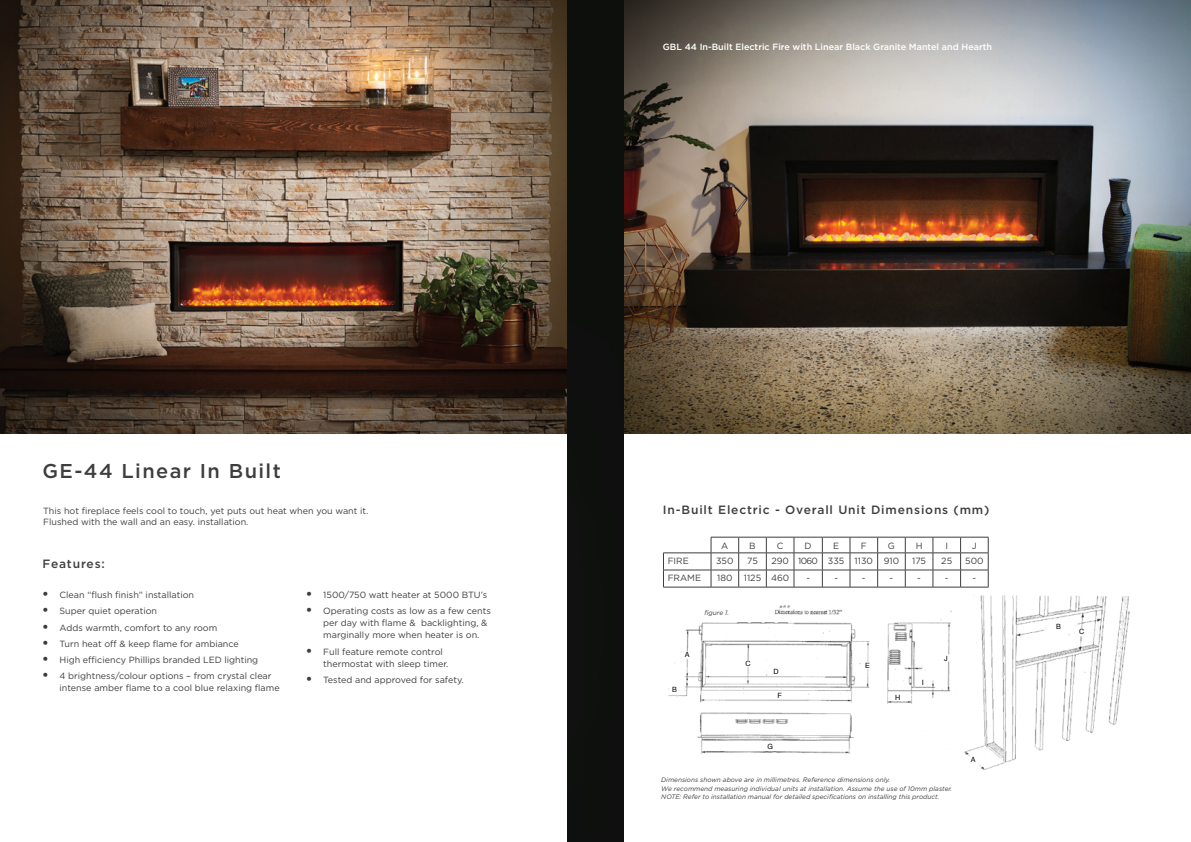
<style>
.page{position:relative;width:1191px;height:842px;background:#fff}
.page>*{position:absolute;margin:0;border:0;box-sizing:border-box;transform-origin:0 0}
.Title__product_name{font:500 20px "Gotham";letter-spacing:.07em;color:#3e3e3f}
.Sub-title{font:500 12px "Gotham";letter-spacing:.07em;color:#3e3e3f}
.t1{font:11.7px "Helvetica";color:#231f20}
.Img_caption{font:9px/12px "Gotham";color:#3e3e3f}
.Img_caption-2{font:500 9px "Gotham";color:#fff}
.t2{font:7.2px "Helvetica";color:#000}
.footnote{font:italic 6.5px/8.5px "Gotham";color:#3e3e3f}
.s1{font-weight:900;font-size:12px}
</style>
<div class="page">
<img style="left:0;top:0;width:1191px;height:434px">
<img style="left:668px;top:605px;width:284px;height:149px">
<img style="left:963px;top:595px;width:167px;height:175px">
<div style="left:567px;top:0;width:57px;height:842px;background:#0e0f0e"></div>
<hr style="left:663px;top:553px;width:48px;height:1px;background:#3e3e3f">
<hr style="left:663px;top:570px;width:48px;height:1px;background:#3e3e3f">
<svg style="left:663px;top:553px;width:1px;height:34px"></svg>
<hr style="left:663px;top:587px;width:48px;height:1px;background:#3e3e3f">
<svg style="left:711px;top:537px;width:278px;height:51px"></svg>
<p class="Title__product_name" style="left:43px;top:458px;width:240px">GE-44 Linear In Built</p>
<p class="Img_caption" style="left:43px;top:505px;width:327px;line-height:11px">This hot fireplace feels cool to touch, yet puts out heat when you want it.<br>Flushed with the wall and an easy. installation.</p>
<p class="Sub-title" style="left:43px;top:556px;width:64px">Features:</p>
<p class="Img_caption" style="left:43px;top:589px;width:153px"><span class="s1">•</span> Clean “flush finish” installation</p>
<p class="Img_caption" style="left:43px;top:605px;width:116px"><span class="s1">•</span> Super quiet operation</p>
<p class="Img_caption" style="left:43px;top:621px;width:176px"><span class="s1">•</span> Adds warmth, comfort to any room</p>
<p class="Img_caption" style="left:43px;top:637px;width:198px"><span class="s1">•</span> Turn heat off &amp; keep flame for ambiance</p>
<p class="Img_caption" style="left:43px;top:654px;width:217px"><span class="s1">•</span> High efficiency Phillips branded LED lighting</p>
<p class="Img_caption" style="left:60px;top:670px;width:222px;text-indent:-17px"><span class="s1">•</span> 4 brightness/colour options – from crystal clear intense amber flame to a cool blue relaxing flame</p>
<p class="Img_caption" style="left:306px;top:589px;width:182px"><span class="s1">•</span> 1500/750 watt heater at 5000 BTU’s</p>
<p class="Img_caption" style="left:323px;top:605px;width:169px;text-indent:-17px"><span class="s1">•</span> Operating costs as low as a few cents per day with flame &amp; backlighting, &amp; marginally more when heater is on.</p>
<p class="Img_caption" style="left:323px;top:645px;width:127px;text-indent:-17px"><span class="s1">•</span> Full feature remote control thermostat with sleep timer.</p>
<p class="Img_caption" style="left:306px;top:673px;width:159px"><span class="s1">•</span> Tested and approved for safety.</p>
<p class="Img_caption-2" style="left:663px;top:41px;width:331px">GBL 44 In-Built Electric Fire with Linear Black Granite Mantel and Hearth</p>
<p class="Sub-title" style="left:663px;top:502px;width:328px">In-Built Electric - Overall Unit Dimensions (mm)</p>
<p class="Img_caption" style="left:721px;top:539px;width:9px">A</p>
<p class="Img_caption" style="left:749px;top:539px;width:8px">B</p>
<p class="Img_caption" style="left:777px;top:539px;width:8px">C</p>
<p class="Img_caption" style="left:804px;top:539px;width:9px">D</p>
<p class="Img_caption" style="left:833px;top:539px;width:8px">E</p>
<p class="Img_caption" style="left:861px;top:539px;width:7px">F</p>
<p class="Img_caption" style="left:888px;top:539px;width:9px">G</p>
<p class="Img_caption" style="left:915px;top:539px;width:8px">H</p>
<p class="Img_caption" style="left:945px;top:539px;width:4px">I</p>
<p class="Img_caption" style="left:972px;top:539px;width:6px">J</p>
<p class="Img_caption" style="left:667px;top:555px;width:23px">FIRE</p>
<p class="Img_caption" style="left:716px;top:555px;width:19px">350</p>
<p class="Img_caption" style="left:747px;top:555px;width:12px">75</p>
<p class="Img_caption" style="left:771px;top:555px;width:19px">290</p>
<p class="Img_caption" style="left:798px;top:555px;width:21px">1060</p>
<p class="Img_caption" style="left:828px;top:555px;width:18px">335</p>
<p class="Img_caption" style="left:854px;top:555px;width:20px">1130</p>
<p class="Img_caption" style="left:883px;top:555px;width:17px">910</p>
<p class="Img_caption" style="left:912px;top:555px;width:15px">175</p>
<p class="Img_caption" style="left:941px;top:555px;width:12px">25</p>
<p class="Img_caption" style="left:965px;top:555px;width:20px">500</p>
<p class="Img_caption" style="left:667px;top:572px;width:35px">FRAME</p>
<p class="Img_caption" style="left:717px;top:572px;width:17px">180</p>
<p class="Img_caption" style="left:744px;top:572px;width:19px">1125</p>
<p class="Img_caption" style="left:771px;top:572px;width:20px">460</p>
<p class="Img_caption" style="left:806px;top:572px;width:5px">-</p>
<p class="Img_caption" style="left:834px;top:572px;width:5px">-</p>
<p class="Img_caption" style="left:862px;top:572px;width:5px">-</p>
<p class="Img_caption" style="left:889px;top:572px;width:5px">-</p>
<p class="Img_caption" style="left:917px;top:572px;width:5px">-</p>
<p class="Img_caption" style="left:945px;top:572px;width:5px">-</p>
<p class="Img_caption" style="left:972px;top:572px;width:5px">-</p>
<p class="footnote" style="left:704px;top:608px;width:26px">figure 1.</p>
<p class="t1" style="left:673px;top:647px;width:21px">350<sup>A</sup></p>
<p class="t2" style="left:672px;top:684px;width:6px">B</p>
<p class="t2" style="left:745px;top:658px;width:7px">C</p>
<p class="t2" style="left:773px;top:666px;width:7px">D</p>
<p class="t2" style="left:777px;top:690px;width:6px">F</p>
<p class="t2" style="left:767px;top:741px;width:7px">G</p>
<p class="t2" style="left:865px;top:659px;width:6px">E</p>
<p class="t2" style="left:895px;top:692px;width:7px">H</p>
<p class="t2" style="left:921px;top:677px;width:4px">I</p>
<p class="t2" style="left:944px;top:653px;width:5px">J</p>
<p class="footnote" style="left:661px;top:775px;width:292px">Dimensions shown above are in millimetres. Reference dimensions only.<br>We recommend measuring individual units at installation. Assume the use of 10mm plaster.<br>NOTE: Refer to installation manual for detailed specifications on installing this product.</p>
<p class="t2" style="left:970px;top:754px;width:6px">A</p>
<p class="t2" style="left:1056px;top:621px;width:6px">B</p>
<p class="t2" style="left:1079px;top:626px;width:7px">C</p>
</div>
